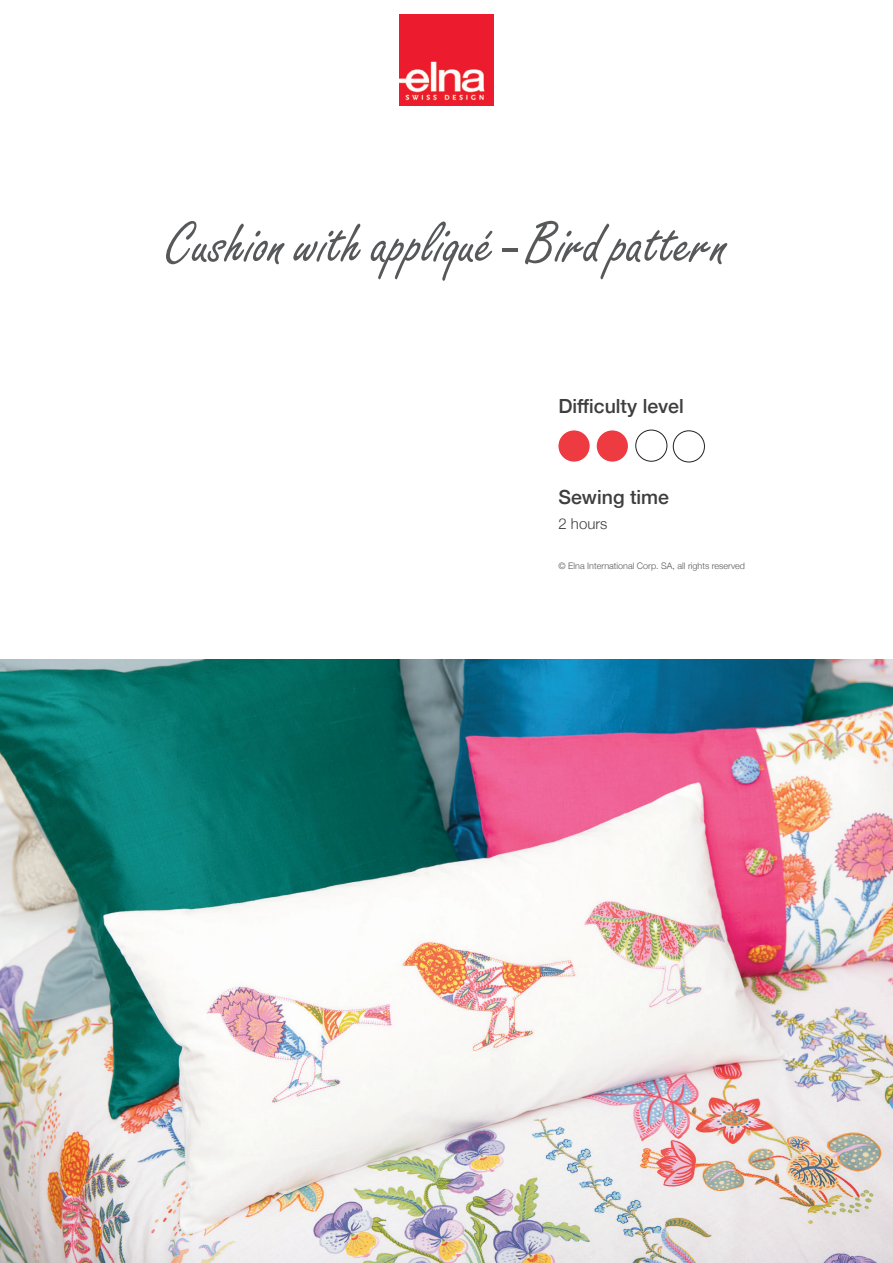
<style>
.page{position:relative;width:893px;height:1263px;background:#fff}
.page>*{position:absolute;margin:0;border:0;box-sizing:border-box;transform-origin:0 0}
.t1{font:60px "Freestyle Script Std";color:#57585a}
.t2{font:500 19.5px "Helvetica Neue";color:#3e3e3f}
.t3{font:300 15px "Helvetica Neue";color:#3e3e3f}
.t4{font:300 9px "Helvetica Neue";color:#57585a}
</style>
<div class="page">
<img style="left:400px;top:15px;width:93px;height:90px">
<img style="left:0;top:659px;width:893px;height:604px">
<div style="left:558px;top:430px;width:32px;height:32px;background:#ee3a41;border-radius:50%"></div>
<div style="left:597px;top:430px;width:31px;height:32px;background:#ee3a41;border-radius:50%"></div>
<div style="left:673px;top:430px;width:32px;height:32px;border:1px solid #231f20;border-radius:50%"></div>
<div style="left:635px;top:430px;width:32px;height:32px;border:1px solid #231f20;border-radius:50%"></div>
<h1 class="t1" style="left:166px;top:208px;width:562px">Cushion with appliqué - Bird pattern</h1>
<h2 class="t2" style="left:558px;top:391px;width:127px">Difficulty level</h2>
<h2 class="t2" style="left:558px;top:481px;width:112px">Sewing time</h2>
<h3 class="t3" style="left:558px;top:511px;width:50px">2 hours</h3>
<p class="t4" style="left:558px;top:559px;width:188px">© Elna International Corp. SA, all rights reserved</p>
</div>
